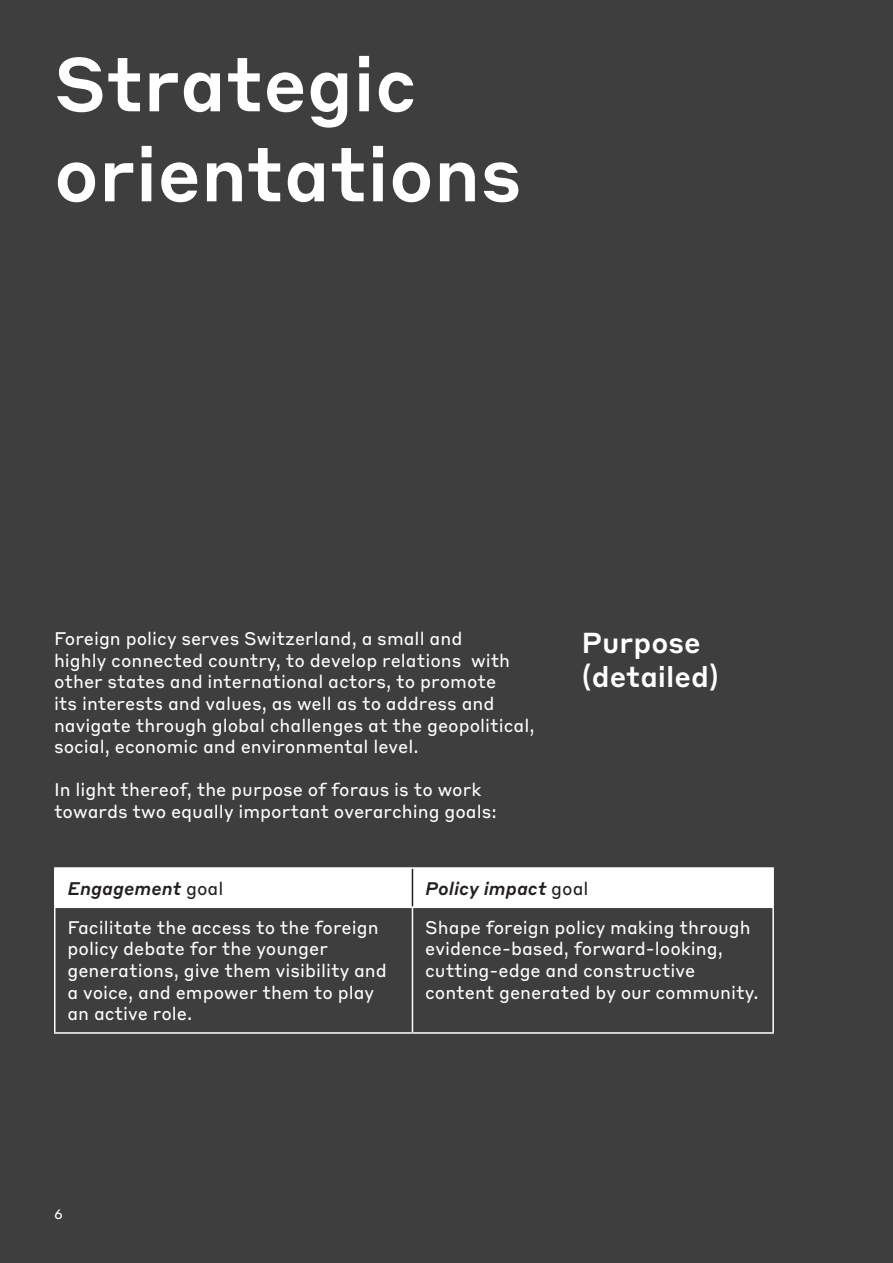
<style>
.page{position:relative;width:893px;height:1263px;background:#3e3e3f}
.page>*{position:absolute;margin:0;border:0;box-sizing:border-box;transform-origin:0 0}
._1-Chapter_Title{font:500 75px/90px "Styrene B";color:#fff}
._2-Subtitles{font:500 28.5px/34.2px "Styrene B";color:#fff}
._3-Text_flow{font:18px/21.6px "Styrene B";color:#fff}
._3-Text_flow-2{font:italic 500 18px "Styrene B";color:#231f20}
.t1{font:13.5px "Styrene B";color:#fff}
.s1{font-weight:400;font-style:normal}
</style>
<div class="page">
<div style="left:56px;top:869px;width:716px;height:37px;background:#fff"></div>
<hr style="left:412px;top:869px;width:1px;height:37px;background:#231f20">
<hr style="left:412px;top:908px;width:1px;height:124px;background:#fff">
<hr style="left:54px;top:906px;width:358px;height:2px;background:#fff">
<hr style="left:412px;top:906px;width:362px;height:2px;background:#fff">
<hr style="left:54px;top:867px;width:358px;height:2px;background:#fff">
<hr style="left:54px;top:869px;width:2px;height:37px;background:#fff">
<hr style="left:412px;top:867px;width:362px;height:2px;background:#fff">
<hr style="left:772px;top:869px;width:2px;height:37px;background:#fff">
<hr style="left:54px;top:908px;width:2px;height:124px;background:#fff">
<hr style="left:772px;top:908px;width:2px;height:124px;background:#fff">
<hr style="left:54px;top:1032px;width:358px;height:2px;background:#fff">
<hr style="left:412px;top:1032px;width:362px;height:2px;background:#fff">
<p class="_1-Chapter_Title" style="left:54px;top:33px;width:469px">Strategic orientations</p>
<p class="_3-Text_flow" style="left:54px;top:627px;width:482px">Foreign policy serves Switzerland, a small and<br>highly connected country, to develop relations with other states and international actors, to promote<br>its interests and values, as well as to address and navigate through global challenges at the geopolitical, social, economic and environmental level.</p>
<p class="_3-Text_flow" style="left:54px;top:778px;width:444px">In light thereof, the purpose of foraus is to work towards two equally important overarching goals:</p>
<p class="_2-Subtitles" style="left:581px;top:623px;width:139px">Purpose (detailed)</p>
<p class="_3-Text_flow-2" style="left:68px;top:873px;width:157px">Engagement <span class="s1">goal</span></p>
<p class="_3-Text_flow-2" style="left:425px;top:873px;width:165px">Policy impact <span class="s1">goal</span></p>
<p class="_3-Text_flow" style="left:68px;top:915px;width:321px">Facilitate the access to the foreign policy debate for the younger generations, give them visibility and a voice, and empower them to play an active role.</p>
<p class="_3-Text_flow" style="left:425px;top:915px;width:335px">Shape foreign policy making through evidence-based, forward-looking, cutting-edge and constructive content generated by our community.</p>
<p class="t1" style="left:54px;top:1203px;width:10px">6</p>
</div>
